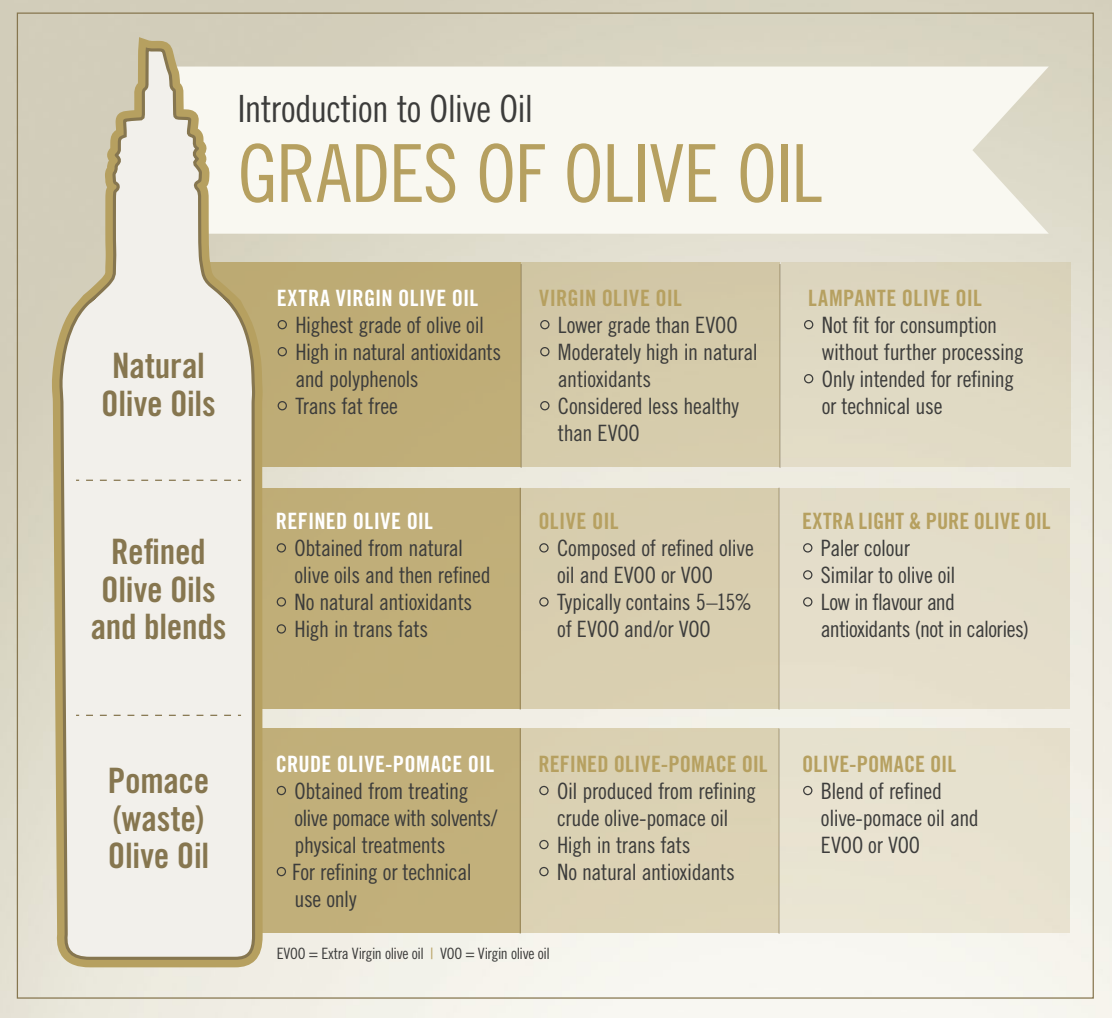
<style>
.page{position:relative;width:1112px;height:1018px;background:#fff}
.page>*{position:absolute;margin:0;border:0;box-sizing:border-box;transform-origin:0 0}
.t1{font:80px "Trade Gothic LT Std Cn 18";letter-spacing:-.015em;color:#b6a060}
.t2{font:37.5px "Trade Gothic LT Std Cn 18";letter-spacing:-.015em;color:#3c3c3b}
.t3{font:35px/37.5px "Trade Gothic LT Std Bd Cn 20";letter-spacing:-.01em;color:#86764f;text-align:center}
.t4{font:22.5px/27px "Trade Gothic LT Std Cn 18";letter-spacing:-.015em;color:#3c3c3b}
.t5{font:22.5px "Trade Gothic LT Std Bd Cn 20";letter-spacing:.01em;color:#b6a060}
.t6{font:22.5px "Trade Gothic LT Std Bd Cn 20";letter-spacing:.01em;color:#fff}
.t7{font:15.62px "Trade Gothic LT Std Cn 18";letter-spacing:-.025em;color:#3c3c3b}
.s1{color:#b6a060}
</style>
<div class="page">
<div style="left:263px;top:67px;width:786px;height:167px;background:#f9f8f1"></div>
<div style="left:192px;top:262px;width:329px;height:205px;background:#beac76"></div>
<div style="left:191px;top:488px;width:329px;height:221px;background:#c0ae79"></div>
<div style="left:520px;top:488px;width:259px;height:221px;background:#d9ceaf"></div>
<div style="left:780px;top:488px;width:290px;height:221px;background:#e4ddca"></div>
<hr style="left:778px;top:487px;width:2px;height:222px;background:#86764f">
<hr style="left:520px;top:487px;width:1px;height:222px;background:#86764f">
<div style="left:277px;top:543px;width:9px;height:9px;border:1px solid #3c3c3b;border-radius:50%"></div>
<div style="left:277px;top:597px;width:9px;height:9px;border:1px solid #3c3c3b;border-radius:50%"></div>
<div style="left:277px;top:624px;width:9px;height:9px;border:1px solid #3c3c3b;border-radius:50%"></div>
<div style="left:539px;top:543px;width:10px;height:9px;border:1px solid #3c3c3b;border-radius:50%"></div>
<div style="left:539px;top:597px;width:10px;height:9px;border:1px solid #3c3c3b;border-radius:50%"></div>
<div style="left:803px;top:543px;width:9px;height:9px;border:1px solid #3c3c3b;border-radius:50%"></div>
<div style="left:803px;top:570px;width:9px;height:9px;border:1px solid #3c3c3b;border-radius:50%"></div>
<div style="left:803px;top:597px;width:9px;height:9px;border:1px solid #3c3c3b;border-radius:50%"></div>
<div style="left:191px;top:728px;width:329px;height:205px;background:#c1af7a"></div>
<div style="left:520px;top:728px;width:259px;height:205px;background:#dbd2b4"></div>
<div style="left:780px;top:728px;width:290px;height:205px;background:#e7e2d0"></div>
<hr style="left:778px;top:728px;width:2px;height:205px;background:#86764f">
<hr style="left:520px;top:728px;width:1px;height:205px;background:#86764f">
<div style="left:277px;top:785px;width:9px;height:10px;border:1px solid #3c3c3b;border-radius:50%"></div>
<div style="left:277px;top:866px;width:9px;height:10px;border:1px solid #3c3c3b;border-radius:50%"></div>
<div style="left:539px;top:785px;width:10px;height:10px;border:1px solid #3c3c3b;border-radius:50%"></div>
<div style="left:539px;top:839px;width:10px;height:10px;border:1px solid #3c3c3b;border-radius:50%"></div>
<div style="left:539px;top:866px;width:10px;height:10px;border:1px solid #3c3c3b;border-radius:50%"></div>
<div style="left:803px;top:785px;width:9px;height:10px;border:1px solid #3c3c3b;border-radius:50%"></div>
<div style="left:53px;top:0;width:208px;height:37px;background:#d2cdba"></div>
<svg style="left:52px;top:37px;width:211px;height:930px;background:#e5e1d3"></svg>
<svg style="left:76px;top:479px;width:155px;height:2px"></svg>
<svg style="left:76px;top:714px;width:155px;height:2px"></svg>
<div style="left:521px;top:262px;width:259px;height:205px;background:#d4caaa"></div>
<div style="left:781px;top:262px;width:290px;height:205px;background:#dfd9c2"></div>
<hr style="left:779px;top:264px;width:2px;height:203px;background:#86764f">
<hr style="left:520px;top:264px;width:2px;height:203px;background:#86764f">
<div style="left:278px;top:320px;width:9px;height:9px;border:1px solid #3c3c3b;border-radius:50%"></div>
<div style="left:278px;top:347px;width:9px;height:9px;border:1px solid #3c3c3b;border-radius:50%"></div>
<div style="left:278px;top:401px;width:9px;height:9px;border:1px solid #3c3c3b;border-radius:50%"></div>
<div style="left:540px;top:320px;width:9px;height:9px;border:1px solid #3c3c3b;border-radius:50%"></div>
<div style="left:540px;top:347px;width:9px;height:9px;border:1px solid #3c3c3b;border-radius:50%"></div>
<div style="left:540px;top:401px;width:9px;height:9px;border:1px solid #3c3c3b;border-radius:50%"></div>
<div style="left:804px;top:320px;width:9px;height:9px;border:1px solid #3c3c3b;border-radius:50%"></div>
<div style="left:804px;top:374px;width:9px;height:9px;border:1px solid #3c3c3b;border-radius:50%"></div>
<h2 class="t2" style="left:237px;top:86px;width:297px">Introduction to Olive Oil</h2>
<h1 class="t1" style="left:237px;top:126px;width:586px">GRADES OF OLIVE OIL</h1>
<h3 class="t3" style="left:101px;top:347px;width:116px">Natural<br>Olive Oils</h3>
<h3 class="t3" style="left:91px;top:532px;width:137px">Refined<br>Olive Oils and blends</h3>
<p class="t6" style="left:277px;top:284px;width:203px">EXTRA VIRGIN OLIVE OIL</p>
<p class="t4" style="left:295px;top:311px;width:207px">Highest grade of olive oil<br>High in natural antioxidants and polyphenols<br>Trans fat free</p>
<p class="t6" style="left:276px;top:507px;width:159px">REFINED OLIVE OIL</p>
<p class="t4" style="left:294px;top:534px;width:198px">Obtained from natural olive oils and then refined<br>No natural antioxidants<br>High in trans fats</p>
<p class="t5" style="left:539px;top:284px;width:144px">VIRGIN OLIVE OIL</p>
<p class="t4" style="left:558px;top:311px;width:201px">Lower grade than EVOO<br>Moderately high in natural antioxidants<br>Considered less healthy than EVOO</p>
<p class="t5" style="left:538px;top:507px;width:82px">OLIVE OIL</p>
<p class="t4" style="left:557px;top:534px;width:198px">Composed of refined olive oil and EVOO or VOO<br>Typically contains 5–15% of EVOO and/or VOO</p>
<p class="t5" style="left:808px;top:284px;width:175px">LAMPANTE OLIVE OIL</p>
<p class="t4" style="left:822px;top:311px;width:203px">Not fit for consumption without further processing<br>Only intended for refining or technical use</p>
<p class="t5" style="left:802px;top:507px;width:250px">EXTRA LIGHT &amp; PURE OLIVE OIL</p>
<p class="t4" style="left:821px;top:534px;width:210px">Paler colour<br>Similar to olive oil<br>Low in flavour and antioxidants (not in calories)</p>
<h3 class="t3" style="left:108px;top:761px;width:103px;text-align:left">Pomace (waste)<br>Olive Oil</h3>
<p class="t6" style="left:276px;top:749px;width:220px">CRUDE OLIVE-POMACE OIL</p>
<p class="t4" style="left:292px;top:776px;width:207px">Obtained from treating olive pomace with solvents/ physical treatments<br>For refining or technical use only</p>
<p class="t5" style="left:538px;top:749px;width:231px">REFINED OLIVE-POMACE OIL</p>
<p class="t4" style="left:557px;top:776px;width:201px">Oil produced from refining crude olive-pomace oil<br>High in trans fats<br>No natural antioxidants</p>
<p class="t7" style="left:277px;top:943px;width:275px">EVOO = Extra Virgin olive oil <span class="s1">|</span> VOO = Virgin olive oil</p>
<p class="t5" style="left:802px;top:749px;width:155px">OLIVE-POMACE OIL</p>
<p class="t4" style="left:821px;top:776px;width:159px">Blend of refined olive-pomace oil and<br>EVOO or VOO</p>
</div>
